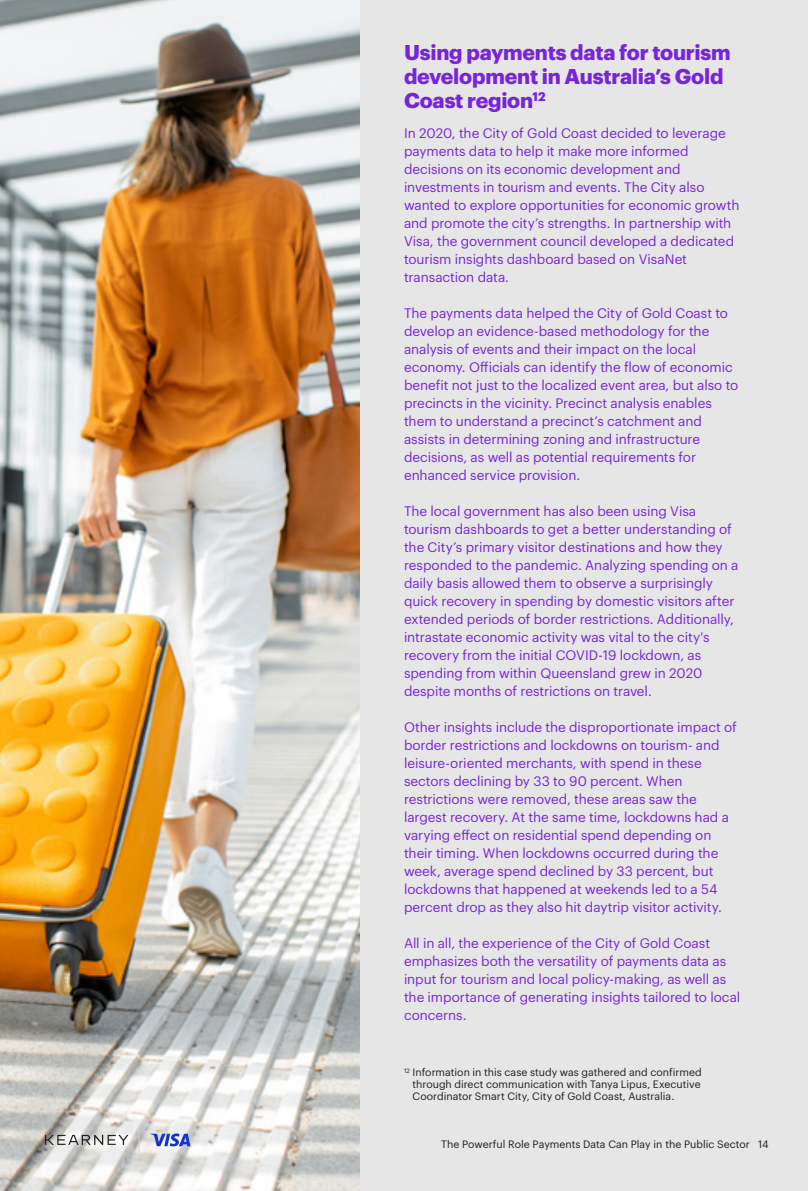
<style>
.page{position:relative;width:808px;height:1191px;background:#fff}
.page>*{position:absolute;margin:0;border:0;box-sizing:border-box;transform-origin:0 0}
._08_SidebarTitle{font:700 21px/24px "Graphik";letter-spacing:-.01em;color:#7823dc}
._08_SidebarText_9pt{font:13.5px/18px "Graphik";letter-spacing:-.005em;color:#7823dc}
._08_SidebarTitle-2{font:10.5px/12px "Graphik";color:#1e1e1e;text-align:justify}
</style>
<div class="page">
<div style="left:359px;top:0;width:449px;height:1191px;background:#e6e6e6"></div>
<img style="left:0;top:0;width:359px;height:1191px">
<svg style="left:139px;top:1128px;width:1px;height:23px"></svg>
<svg style="left:45px;top:1134px;width:83px;height:10px"></svg>
<svg style="left:150px;top:1133px;width:40px;height:13px"></svg>
<h3 class="_08_SidebarTitle" style="left:404px;top:38px;width:328px">Using payments data for tourism development in Australia’s Gold<br>Coast region<sup>12</sup></h3>
<p class="_08_SidebarText_9pt" style="left:404px;top:123px;width:337px">In 2020, the City of Gold Coast decided to leverage payments data to help it make more informed decisions on its economic development and investments in tourism and events. The City also wanted to explore opportunities for economic growth and promote the city’s strengths. In partnership with Visa, the government council developed a dedicated tourism insights dashboard based on VisaNet transaction data.</p>
<p class="_08_SidebarText_9pt" style="left:404px;top:303px;width:336px">The payments data helped the City of Gold Coast to develop an evidence-based methodology for the analysis of events and their impact on the local economy. Officials can identify the flow of economic benefit not just to the localized event area, but also to precincts in the vicinity. Precinct analysis enables them to understand a precinct’s catchment and assists in determining zoning and infrastructure decisions, as well as potential requirements for enhanced service provision.</p>
<p class="_08_SidebarText_9pt" style="left:404px;top:501px;width:336px">The local government has also been using Visa tourism dashboards to get a better understanding of the City’s primary visitor destinations and how they responded to the pandemic. Analyzing spending on a daily basis allowed them to observe a surprisingly quick recovery in spending by domestic visitors after extended periods of border restrictions. Additionally, intrastate economic activity was vital to the city's recovery from the initial COVID-19 lockdown, as spending from within Queensland grew in 2020 despite months of restrictions on travel.</p>
<p class="_08_SidebarText_9pt" style="left:404px;top:717px;width:334px">Other insights include the disproportionate impact of border restrictions and lockdowns on tourism- and leisure-oriented merchants, with spend in these sectors declining by 33 to 90 percent. When restrictions were removed, these areas saw the largest recovery. At the same time, lockdowns had a varying effect on residential spend depending on their timing. When lockdowns occurred during the week, average spend declined by 33 percent, but lockdowns that happened at weekends led to a 54 percent drop as they also hit daytrip visitor activity.</p>
<p class="_08_SidebarText_9pt" style="left:404px;top:933px;width:338px">All in all, the experience of the City of Gold Coast emphasizes both the versatility of payments data as input for tourism and local policy-making, as well as the importance of generating insights tailored to local concerns.</p>
<h3 class="_08_SidebarTitle-2" style="left:412px;top:1065px;width:291px;text-indent:-9px"><sup>12</sup> Information in this case study was gathered and confirmed through direct communication with Tanya Lipus, Executive Coordinator Smart City, City of Gold Coast, Australia.</h3>
<p class="_08_SidebarTitle-2" style="left:441px;top:1137px;width:329px">The Powerful Role Payments Data Can Play in the Public Sector 14</p>
</div>
